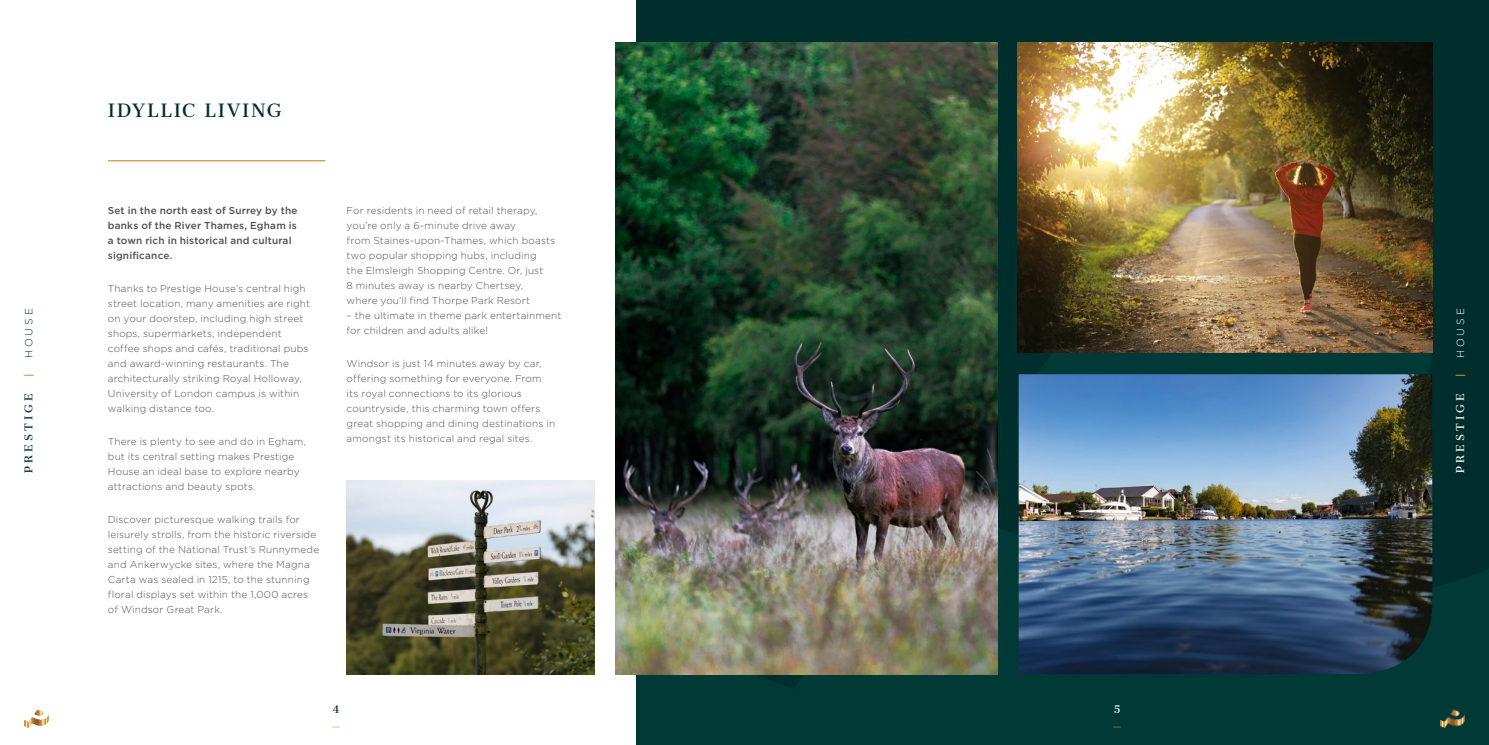
<style>
.page{position:relative;width:1489px;height:745px;background:#fff}
.page>*{position:absolute;margin:0;border:0;box-sizing:border-box;transform-origin:0 0}
.t1{font:17.5px "Cantata One";letter-spacing:.095em;color:#002e2d}
.t2{font:10.38px "Cantata One";letter-spacing:.3em;color:#fff}
.t3{font:10.38px "Cantata One";letter-spacing:.3em;color:#002e2d}
.t4{font:300 10.38px "Gotham";letter-spacing:.3em;color:#fff}
.t5{font:300 10.38px "Gotham";letter-spacing:.3em;color:#002e2d}
.t6{font:500 10.38px "Gotham";color:#cc9437}
.t7{font:300 10px/15px "Gotham HTF";letter-spacing:.015em;color:#504e53}
.t8{font:500 10px/15px "Gotham HTF";letter-spacing:.015em;color:#504e53}
.t9{font:300 10px "Gotham HTF";color:#cc9437;scale:2 1}
.t10{font:10px "Cantata One";color:#002e2d}
.t11{font:10px "Cantata One";color:#fff}
</style>
<div class="page">
<div style="left:636px;top:0;width:852px;height:744px;background:#002e2d"></div>
<svg style="left:636px;top:356px;width:852px;height:388px;fill:#003936"></svg>
<svg style="left:1027px;top:197px;width:423px;height:271px;fill:#003936"></svg>
<img style="left:25px;top:709px;width:24px;height:17px">
<img style="left:1439px;top:709px;width:24px;height:17px">
<hr style="left:108px;top:160px;width:217px;height:1px;background:#cc9437">
<img style="left:1018px;top:374px;width:413px;height:299px">
<img style="left:1017px;top:43px;width:414px;height:310px">
<img style="left:615px;top:43px;width:382px;height:630px">
<img style="left:346px;top:480px;width:248px;height:193px">
<p class="t5" style="left:22px;top:358px;width:52px;rotate:-90deg">HOUSE</p>
<p class="t6" style="left:22px;top:377px;width:5px;rotate:-90deg">|</p>
<p class="t3" style="left:22px;top:472px;width:81px;rotate:-90deg">PRESTIGE</p>
<h1 class="t1" style="left:108px;top:99px;width:175px">IDYLLIC LIVING</h1>
<p class="t8" style="left:108px;top:203px;width:191px">Set in the north east of Surrey by the banks of the River Thames, Egham is a town rich in historical and cultural significance.</p>
<p class="t7" style="left:108px;top:281px;width:204px">Thanks to Prestige House’s central high street location, many amenities are right on your doorstep, including high street shops, supermarkets, independent coffee shops and cafés, traditional pubs and award-winning restaurants. The architecturally striking Royal Holloway, University of London campus is within walking distance too.</p>
<p class="t7" style="left:108px;top:433px;width:200px">There is plenty to see and do in Egham, but its central setting makes Prestige House an ideal base to explore nearby attractions and beauty spots.</p>
<p class="t7" style="left:108px;top:511px;width:213px">Discover picturesque walking trails for leisurely strolls, from the historic riverside setting of the National Trust’s Runnymede and Ankerwycke sites, where the Magna Carta was sealed in 1215, to the stunning floral displays set within the 1,000 acres of Windsor Great Park.</p>
<p class="t7" style="left:346px;top:203px;width:210px">For residents in need of retail therapy, you’re only a 6-minute drive away<br>from Staines-upon-Thames, which boasts two popular shopping hubs, including the Elmsleigh Shopping Centre. Or, just<br>8 minutes away is nearby Chertsey, where you’ll find Thorpe Park Resort</p>
<p class="t7" style="left:346px;top:308px;width:216px">– the ultimate in theme park entertainment for children and adults alike!</p>
<p class="t7" style="left:346px;top:356px;width:210px">Windsor is just 14 minutes away by car, offering something for everyone. From its royal connections to its glorious countryside, this charming town offers great shopping and dining destinations in amongst its historical and regal sites.</p>
<p class="t10" style="left:333px;top:703px;width:8px">4</p>
<p class="t9" style="left:331px;top:720px;width:7px">–</p>
<p class="t11" style="left:1113px;top:703px;width:8px">5</p>
<p class="t9" style="left:1111px;top:720px;width:7px">–</p>
<p class="t4" style="left:1453px;top:358px;width:52px;rotate:-90deg">HOUSE</p>
<p class="t6" style="left:1453px;top:377px;width:5px;rotate:-90deg">|</p>
<p class="t2" style="left:1453px;top:472px;width:81px;rotate:-90deg">PRESTIGE</p>
</div>
